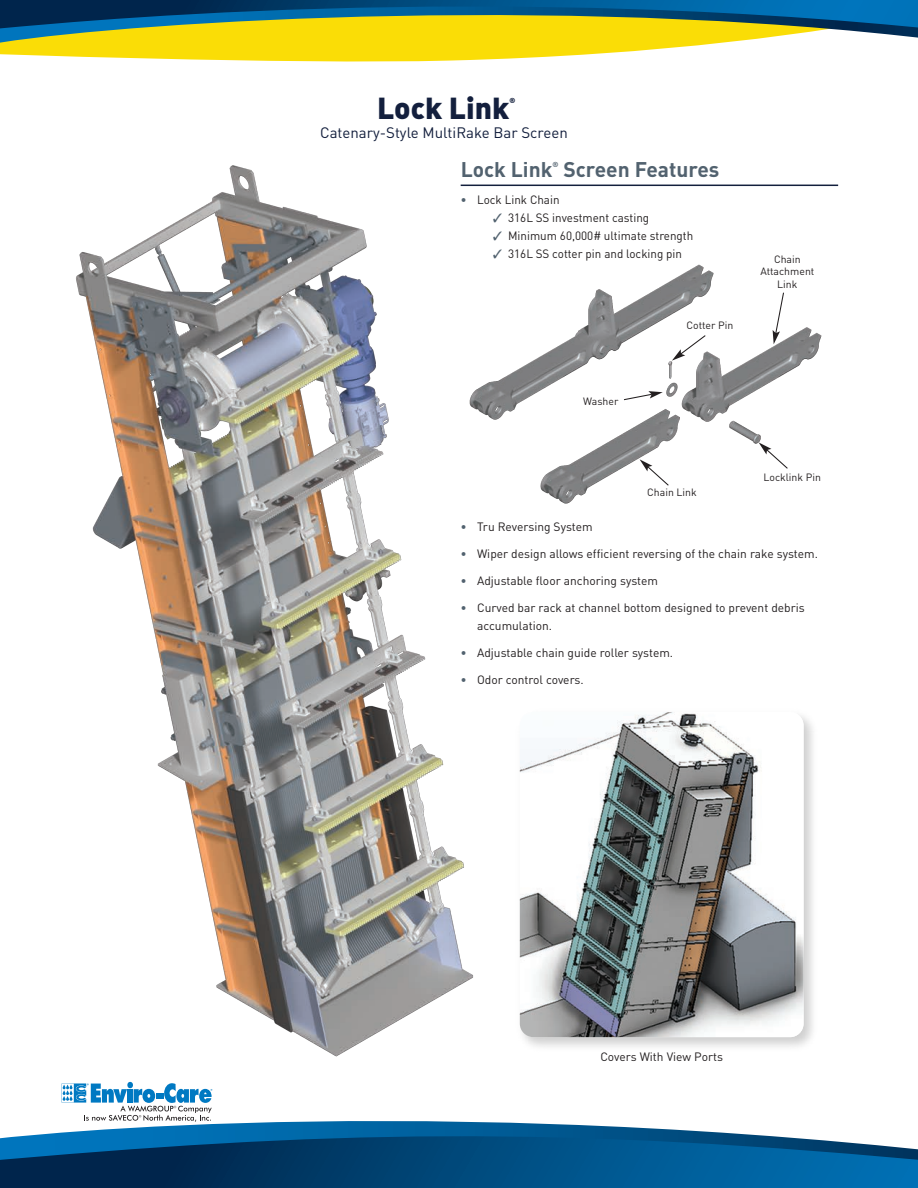
<style>
.page{position:relative;width:918px;height:1188px;background:#fff}
.page>*{position:absolute;margin:0;border:0;box-sizing:border-box;transform-origin:0 0}
.t1{font:30px "DIN Black Alternate";color:#131f3d}
.t2{font:700 21px "DIN";color:#52626f}
.t3{font:15px "DIN";color:#131f3d}
.t4{font:12px/18px "DIN";color:#231f20}
.t5{font:10.5px/12.6px "DIN";color:#231f20;text-align:center}
.t6{font:7.2px "DIN Black Alternate";color:#131f3d}
.t7{font:700 7.2px "DIN";color:#52626f}
.s1{font-weight:700;color:#52626f}
.s2{color:#52626f}
</style>
<div class="page">
<svg style="left:0;top:0;width:918px;height:62px;background:#9dae5d"></svg>
<svg style="left:0;top:1088px;width:918px;height:100px"></svg>
<svg style="left:62px;top:1082px;width:150px;height:40px"></svg>
<img style="left:76px;top:165px;width:409px;height:892px">
<hr style="left:461px;top:185px;width:377px;height:1px;background:#131f3d">
<img style="left:459px;top:255px;width:363px;height:251px">
<img style="left:520px;top:712px;width:284px;height:325px;border-radius:14px">
<svg style="left:773px;top:291px;width:12px;height:53px"></svg>
<svg style="left:759px;top:442px;width:30px;height:28px"></svg>
<svg style="left:640px;top:459px;width:30px;height:28px"></svg>
<svg style="left:672px;top:334px;width:35px;height:27px"></svg>
<svg style="left:623px;top:391px;width:40px;height:10px"></svg>
<h1 class="t1" style="left:377px;top:92px;width:134px">Lock Link</h1>
<p class="t6" style="left:509px;top:96px;width:7px">®</p>
<p class="t3" style="left:320px;top:124px;width:249px">Catenary-Style MultiRake Bar Screen</p>
<h2 class="t2" style="left:461px;top:158px;width:93px">Lock Link</h2>
<p class="t7" style="left:552px;top:160px;width:8px">®</p>
<h2 class="t2" style="left:563px;top:158px;width:158px">Screen Features</h2>
<p class="t4" style="left:461px;top:190px;width:100px"><span class="s1">•</span> Lock Link Chain</p>
<p class="t4" style="left:493px;top:208px;width:158px"><span class="s2">✓</span> 316L SS investment casting</p>
<p class="t4" style="left:493px;top:226px;width:202px"><span class="s2">✓</span> Minimum 60,000# ultimate strength</p>
<p class="t4" style="left:493px;top:244px;width:191px"><span class="s2">✓</span> 316L SS cotter pin and locking pin</p>
<p class="t5" style="left:583px;top:396px;width:37px">Washer</p>
<p class="t5" style="left:686px;top:319px;width:48px">Cotter Pin</p>
<p class="t5" style="left:647px;top:486px;width:51px">Chain Link</p>
<p class="t5" style="left:760px;top:253px;width:56px">Chain<br>Attachment<br>Link</p>
<p class="t5" style="left:764px;top:471px;width:59px">Locklink Pin</p>
<p class="t4" style="left:461px;top:518px;width:134px"><span class="s1">•</span> Tru Reversing System</p>
<p class="t4" style="left:461px;top:545px;width:359px"><span class="s1">•</span> Wiper design allows efficient reversing of the chain rake system.</p>
<p class="t4" style="left:461px;top:572px;width:199px"><span class="s1">•</span> Adjustable floor anchoring system</p>
<p class="t4" style="left:477px;top:599px;width:329px;text-indent:-16px"><span class="s1">•</span> Curved bar rack at channel bottom designed to prevent debris accumulation.</p>
<p class="t4" style="left:461px;top:644px;width:214px"><span class="s1">•</span> Adjustable chain guide roller system.</p>
<p class="t4" style="left:461px;top:671px;width:125px"><span class="s1">•</span> Odor control covers.</p>
<p class="t4" style="left:600px;top:1048px;width:124px">Covers With View Ports</p>
</div>
